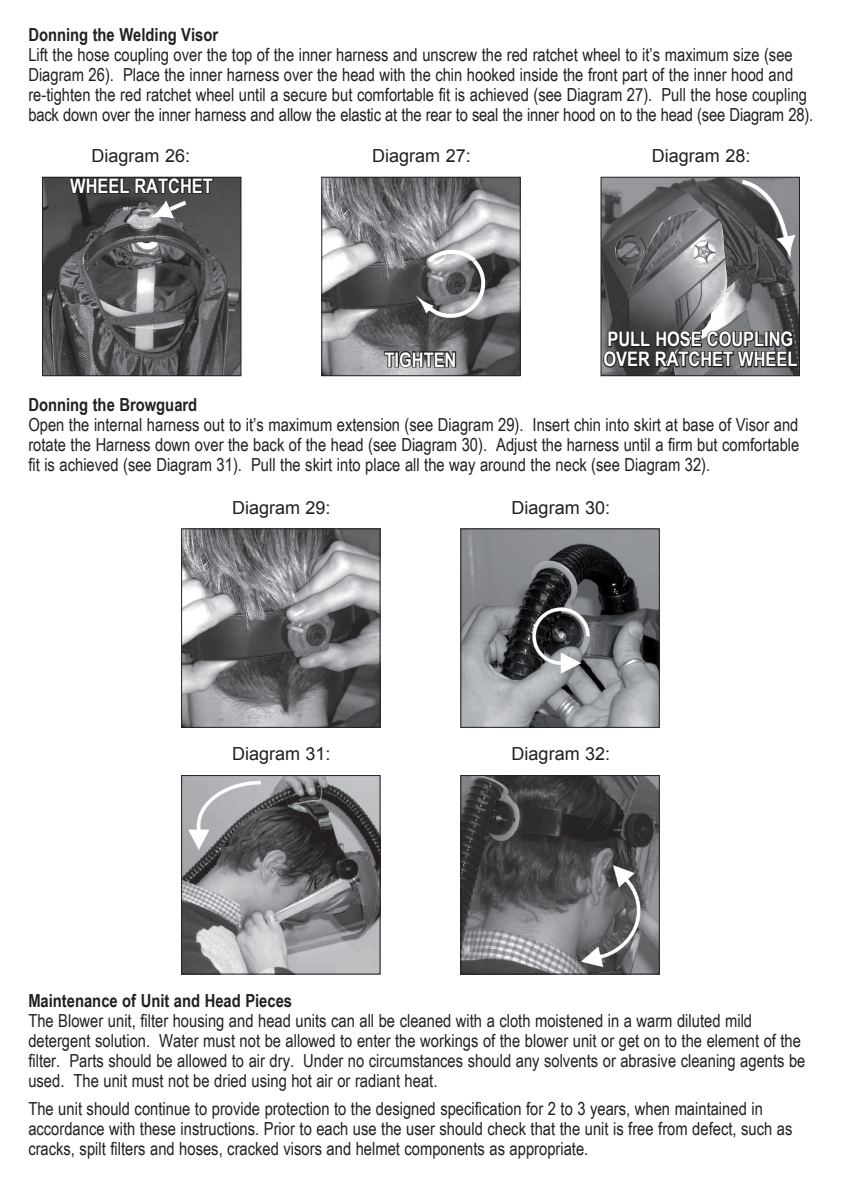
<style>
.page{position:relative;width:842px;height:1191px;background:#fff}
.page>*{position:absolute;margin:0;border:0;box-sizing:border-box;transform-origin:0 0}
.t1{font:700 20px/20px "Arial Narrow";color:#fff}
.t2{font:18px/20px "Arial Narrow";color:#231f20}
.t3{font:700 18px "Arial Narrow";color:#231f20}
.t4{font:18px "Arial";color:#231f20}
</style>
<div class="page">
<img style="left:44px;top:179px;width:195px;height:195px">
<div style="left:42px;top:177px;width:199px;height:199px;border:1px solid #231f20"></div>
<img style="left:323px;top:179px;width:196px;height:195px">
<div style="left:321px;top:177px;width:200px;height:199px;border:1px solid #231f20"></div>
<img style="left:602px;top:179px;width:196px;height:195px">
<div style="left:600px;top:177px;width:200px;height:199px;border:1px solid #231f20"></div>
<img style="left:462px;top:530px;width:196px;height:196px">
<div style="left:460px;top:528px;width:200px;height:200px;border:1px solid #231f20"></div>
<img style="left:183px;top:530px;width:196px;height:196px">
<div style="left:181px;top:528px;width:200px;height:200px;border:1px solid #231f20"></div>
<img style="left:462px;top:777px;width:196px;height:195px">
<div style="left:460px;top:775px;width:200px;height:199px;border:1px solid #231f20"></div>
<img style="left:183px;top:777px;width:196px;height:195px">
<div style="left:181px;top:775px;width:200px;height:199px;border:1px solid #231f20"></div>
<svg style="left:68px;top:176px;width:146px;height:44px;background:#4b4a4b"></svg>
<svg style="left:409px;top:249px;width:77px;height:75px;background:#7f7f81"></svg>
<svg style="left:383px;top:349px;width:74px;height:21px;background:#5e5c5e"></svg>
<svg style="left:738px;top:178px;width:59px;height:86px;background:#6c6d6e"></svg>
<svg style="left:602px;top:317px;width:197px;height:55px;background:#4d4b4d"></svg>
<p class="t3" style="left:28px;top:21px;width:191px">Donning the Welding Visor</p>
<p class="t2" style="left:28px;top:44px;width:786px">Lift the hose coupling over the top of the inner harness and unscrew the red ratchet wheel to it’s maximum size (see Diagram 26). Place the inner harness over the head with the chin hooked inside the front part of the inner hood and re-tighten the red ratchet wheel until a secure but comfortable fit is achieved (see Diagram 27). Pull the hose coupling back down over the inner harness and allow the elastic at the rear to seal the inner hood on to the head (see Diagram 28).</p>
<p class="t4" style="left:92px;top:144px;width:100px">Diagram 26:</p>
<p class="t4" style="left:372px;top:144px;width:100px">Diagram 27:</p>
<p class="t4" style="left:652px;top:144px;width:100px">Diagram 28:</p>
<p class="t1" style="left:70px;top:175px;width:144px">WHEEL RATCHET</p>
<p class="t1" style="left:384px;top:348px;width:73px">TIGHTEN</p>
<p class="t1" style="left:603px;top:328px;width:196px">PULL HOSE COUPLING<br>OVER RATCHET WHEEL</p>
<p class="t3" style="left:28px;top:391px;width:170px">Donning the Browguard</p>
<p class="t2" style="left:28px;top:414px;width:772px;text-align:justify">Open the internal harness out to it’s maximum extension (see Diagram 29). Insert chin into skirt at base of Visor and rotate the Harness down over the back of the head (see Diagram 30). Adjust the harness until a firm but comfortable fit is achieved (see Diagram 31). Pull the skirt into place all the way around the neck (see Diagram 32).</p>
<p class="t4" style="left:232px;top:495px;width:100px">Diagram 29:</p>
<p class="t4" style="left:512px;top:495px;width:100px">Diagram 30:</p>
<p class="t4" style="left:232px;top:742px;width:100px">Diagram 31:</p>
<p class="t4" style="left:512px;top:742px;width:100px">Diagram 32:</p>
<p class="t3" style="left:28px;top:987px;width:265px">Maintenance of Unit and Head Pieces</p>
<p class="t2" style="left:28px;top:1010px;width:779px">The Blower unit, filter housing and head units can all be cleaned with a cloth moistened in a warm diluted mild detergent solution. Water must not be allowed to enter the workings of the blower unit or get on to the element of the filter. Parts should be allowed to air dry. Under no circumstances should any solvents or abrasive cleaning agents be used. The unit must not be dried using hot air or radiant heat.</p>
<p class="t2" style="left:28px;top:1098px;width:765px">The unit should continue to provide protection to the designed specification for 2 to 3 years, when maintained in accordance with these instructions. Prior to each use the user should check that the unit is free from defect, such as cracks, spilt filters and hoses, cracked visors and helmet components as appropriate.</p>
</div>
